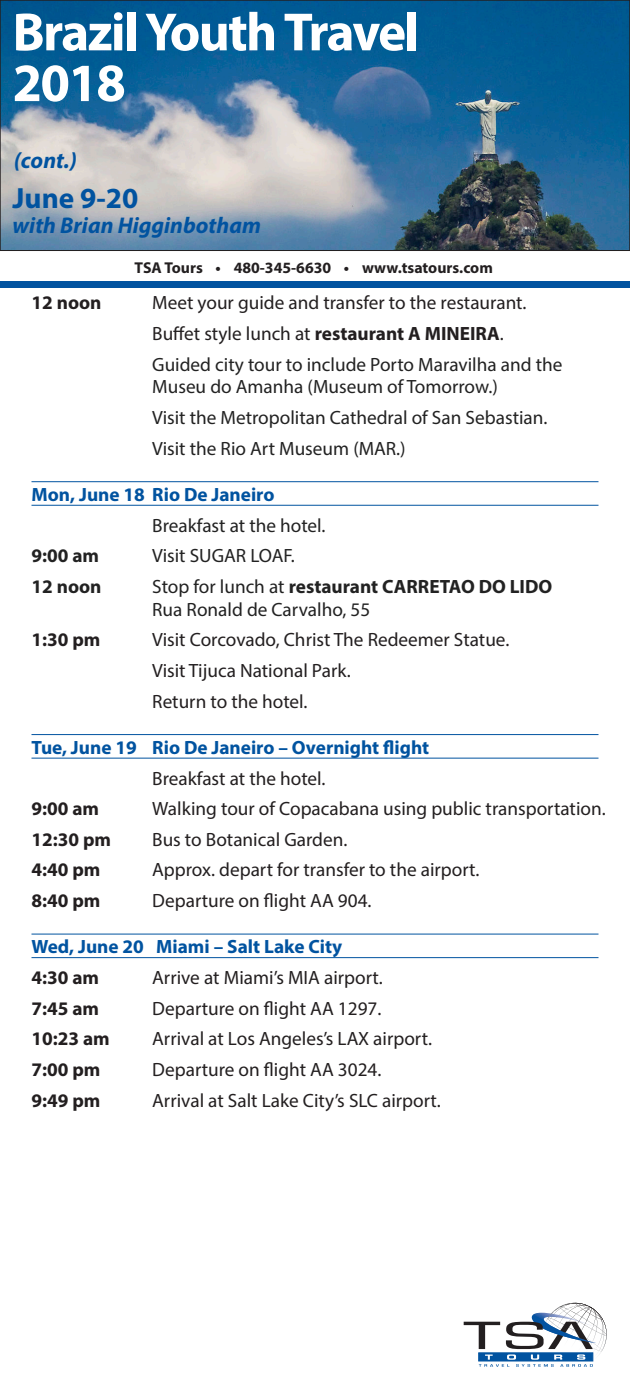
<style>
.page{position:relative;width:630px;height:1386px;background:#fff}
.page>*{position:absolute;margin:0;border:0;box-sizing:border-box;transform-origin:0 0}
.t1{font:700 54.25px/50.8px "Myriad Pro";letter-spacing:-.03em;color:#fff}
.t2{font:700 29.22px "Myriad Pro";color:#0153a0}
.t3{font:italic 700 22.75px "Myriad Pro";color:#0153a0}
.BODY{font:19.25px "Myriad Pro";color:#231f20}
.BODY-2{font:19.25px/22.8px "Myriad Pro";color:#222}
.DAY_LOCATION{font:700 19.25px "Myriad Pro";color:#0153a0}
.BODY-3{font:700 19.25px "Myriad Pro";color:#231f20}
.BODY-4{font:700 19.25px "Myriad Pro";color:#222}
.t4{font:700 15.75px "Myriad Pro";color:#231f20}
.s1{font-weight:700}
</style>
<div class="page">
<img style="left:2px;top:2px;width:626px;height:247px">
<div style="left:0;top:0;width:630px;height:251px;border:1px solid #231f20"></div>
<div style="left:0;top:281px;width:630px;height:7px;background:#0153a0"></div>
<svg style="left:464px;top:1302px;width:143px;height:65px"></svg>
<hr style="left:32px;top:481px;width:566px;height:1px;background:#0153a0">
<hr style="left:32px;top:505px;width:566px;height:1px;background:#0153a0">
<hr style="left:32px;top:734px;width:566px;height:1px;background:#0153a0">
<hr style="left:32px;top:758px;width:566px;height:1px;background:#0153a0">
<hr style="left:32px;top:934px;width:566px;height:1px;background:#0153a0">
<hr style="left:32px;top:957px;width:566px;height:1px;background:#0153a0">
<h1 class="t1" style="left:13px;top:5px;width:408px">Brazil Youth Travel<br>2018</h1>
<p class="t3" style="left:14px;top:146px;width:65px">(cont.)</p>
<h2 class="t2" style="left:13px;top:179px;width:127px">June 9-20</h2>
<p class="t3" style="left:13px;top:210px;width:250px">with Brian Higginbotham</p>
<p class="t4" style="left:135px;top:257px;width:360px">TSA Tours • 480-345-6630 • www.tsatours.com</p>
<p class="BODY-3" style="left:32px;top:290px;width:72px">12 noon</p>
<p class="BODY" style="left:152px;top:291px;width:376px">Meet your guide and transfer to the restaurant.</p>
<p class="BODY" style="left:152px;top:322px;width:353px">Buffet style lunch at <span class="s1">restaurant A MINEIRA</span>.</p>
<p class="BODY-2" style="left:152px;top:353px;width:412px">Guided city tour to include Porto Maravilha and the<br>Museu do Amanha (Museum of Tomorrow.)</p>
<p class="BODY-2" style="left:152px;top:406px;width:397px">Visit the Metropolitan Cathedral of San Sebastian.</p>
<p class="BODY-2" style="left:152px;top:437px;width:255px">Visit the Rio Art Museum (MAR.)</p>
<p class="DAY_LOCATION" style="left:32px;top:482px;width:245px">Mon, June 18 Rio De Janeiro</p>
<p class="BODY-2" style="left:152px;top:514px;width:175px">Breakfast at the hotel.</p>
<p class="BODY-4" style="left:32px;top:543px;width:69px">9:00 am</p>
<p class="BODY-2" style="left:152px;top:544px;width:144px">Visit SUGAR LOAF.</p>
<p class="BODY-4" style="left:32px;top:574px;width:72px">12 noon</p>
<p class="BODY-2" style="left:152px;top:575px;width:402px">Stop for lunch at <span class="s1">restaurant CARRETAO DO LIDO<br></span>Rua Ronald de Carvalho, 55</p>
<p class="BODY-3" style="left:32px;top:627px;width:71px">1:30 pm</p>
<p class="BODY" style="left:152px;top:628px;width:359px">Visit Corcovado, Christ The Redeemer Statue.</p>
<p class="BODY" style="left:152px;top:659px;width:200px">Visit Tijuca National Park.</p>
<p class="BODY" style="left:152px;top:689px;width:157px">Return to the hotel.</p>
<p class="DAY_LOCATION" style="left:32px;top:735px;width:399px">Tue, June 19 Rio De Janeiro – Overnight flight</p>
<p class="BODY" style="left:152px;top:766px;width:175px">Breakfast at the hotel.</p>
<p class="BODY-3" style="left:32px;top:796px;width:69px">9:00 am</p>
<p class="BODY" style="left:152px;top:797px;width:455px">Walking tour of Copacabana using public transportation.</p>
<p class="BODY-3" style="left:32px;top:827px;width:81px">12:30 pm</p>
<p class="BODY" style="left:152px;top:827px;width:197px">Bus to Botanical Garden.</p>
<p class="BODY-3" style="left:32px;top:857px;width:71px">4:40 pm</p>
<p class="BODY" style="left:152px;top:858px;width:329px">Approx. depart for transfer to the airport.</p>
<p class="BODY-3" style="left:32px;top:888px;width:71px">8:40 pm</p>
<p class="BODY" style="left:152px;top:889px;width:221px">Departure on flight AA 904.</p>
<p class="DAY_LOCATION" style="left:32px;top:934px;width:312px">Wed, June 20 Miami – Salt Lake City</p>
<p class="BODY-3" style="left:32px;top:965px;width:69px">4:30 am</p>
<p class="BODY" style="left:152px;top:966px;width:232px">Arrive at Miami’s MIA airport.</p>
<p class="BODY-3" style="left:32px;top:996px;width:69px">7:45 am</p>
<p class="BODY" style="left:152px;top:996px;width:231px">Departure on flight AA 1297.</p>
<p class="BODY-3" style="left:32px;top:1026px;width:80px">10:23 am</p>
<p class="BODY" style="left:152px;top:1027px;width:281px">Arrival at Los Angeles’s LAX airport.</p>
<p class="BODY-3" style="left:32px;top:1057px;width:71px">7:00 pm</p>
<p class="BODY" style="left:152px;top:1058px;width:231px">Departure on flight AA 3024.</p>
<p class="BODY-3" style="left:32px;top:1088px;width:71px">9:49 pm</p>
<p class="BODY" style="left:152px;top:1088px;width:290px">Arrival at Salt Lake City’s SLC airport.</p>
</div>
